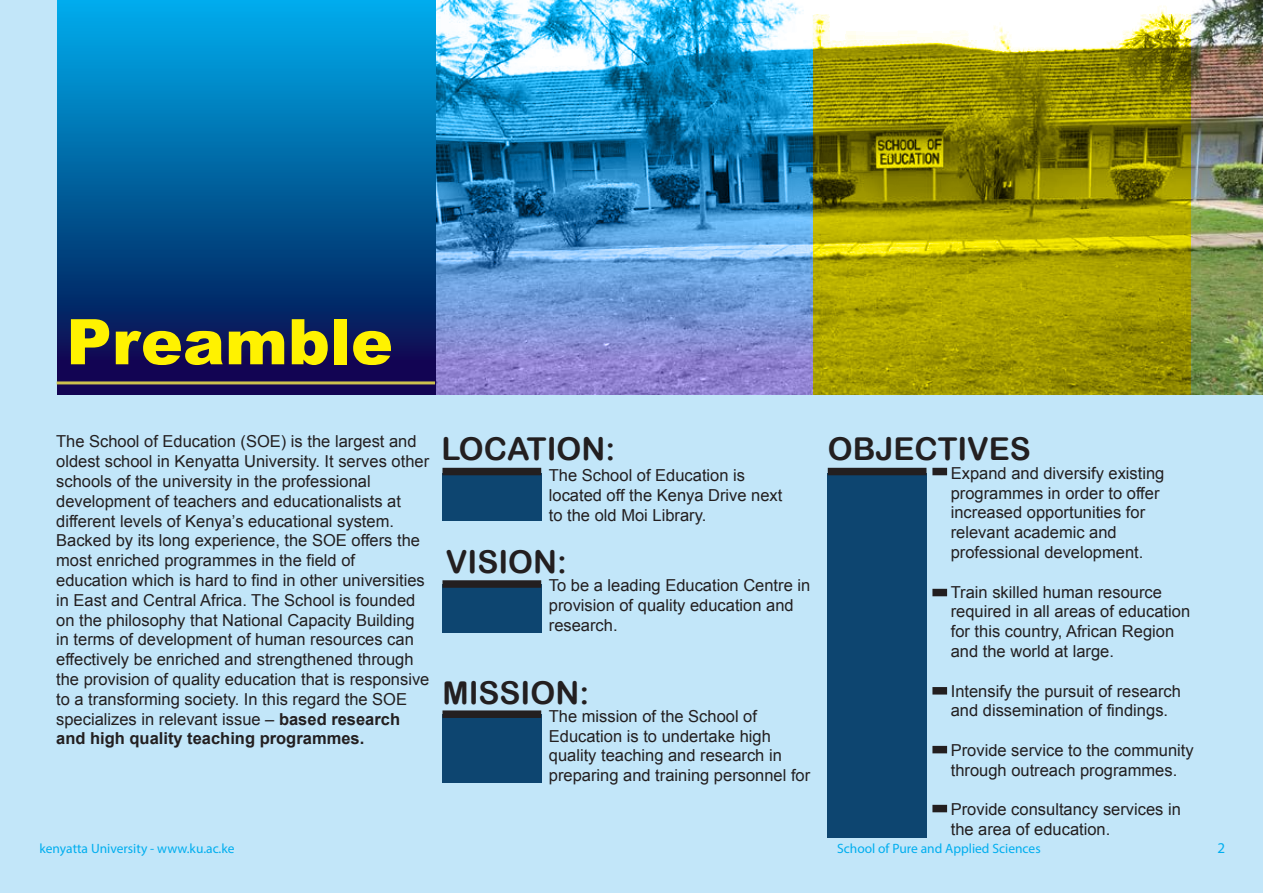
<style>
.page{position:relative;width:1263px;height:893px;background:#c2e6f9}
.page>*{position:absolute;margin:0;border:0;box-sizing:border-box;transform-origin:0 0}
.t1{font:900 63px "Arial";color:#fff200}
.t2{font:31.5px "Arial Rounded MT Bold";color:#231f20}
.t3{font:16.5px/19.8px "Arial";color:#231f20}
.t4{font:15px "Myriad Pro";color:#00aeef}
.t5{font:13.5px "Myriad Pro";color:#00aeef}
.s1{font-weight:700}
</style>
<div class="page">
<img style="left:1191px;top:0;width:72px;height:394px">
<svg style="left:435px;top:0;width:378px;height:394px;background:#5496ce"></svg>
<div style="left:442px;top:714px;width:99px;height:68px;background:#0d4570"></div>
<div style="left:442px;top:710px;width:99px;height:8px;background:#231f20"></div>
<div style="left:442px;top:584px;width:99px;height:48px;background:#0d4570"></div>
<div style="left:442px;top:580px;width:99px;height:8px;background:#231f20"></div>
<div style="left:442px;top:473px;width:99px;height:48px;background:#0d4570"></div>
<div style="left:442px;top:468px;width:99px;height:7px;background:#231f20"></div>
<div style="left:828px;top:473px;width:98px;height:364px;background:#0d4570"></div>
<div style="left:828px;top:468px;width:98px;height:7px;background:#231f20"></div>
<div style="left:932px;top:468px;width:15px;height:7px;background:#231f20"></div>
<div style="left:932px;top:589px;width:15px;height:7px;background:#231f20"></div>
<div style="left:932px;top:687px;width:15px;height:7px;background:#231f20"></div>
<div style="left:932px;top:746px;width:15px;height:7px;background:#231f20"></div>
<div style="left:932px;top:805px;width:15px;height:7px;background:#231f20"></div>
<div style="left:57px;top:0;width:378px;height:394px;background:linear-gradient(to bottom,#00b0ec,#0c0245)"></div>
<hr style="left:57px;top:381px;width:378px;height:3px;background:#ccc04e">
<svg style="left:813px;top:0;width:378px;height:395px;background:#a59e1c"></svg>
<h1 class="t1" style="left:66px;top:296px;width:328px">Preamble</h1>
<p class="t3" style="left:56px;top:432px;width:375px">The School of Education (SOE) is the largest and oldest school in Kenyatta University. It serves other schools of the university in the professional development of teachers and educationalists at different levels of Kenya’s educational system.<br>Backed by its long experience, the SOE offers the most enriched programmes in the field of education which is hard to find in other universities in East and Central Africa. The School is founded on the philosophy that National Capacity Building in terms of development of human resources can effectively be enriched and strengthened through the provision of quality education that is responsive to a transforming society. In this regard the SOE specializes in relevant issue – <span class="s1">based research and high quality teaching programmes.</span></p>
<h2 class="t2" style="left:441px;top:430px;width:175px">LOCATION:</h2>
<p class="t3" style="left:549px;top:466px;width:235px">The School of Education is located off the Kenya Drive next to the old Moi Library.</p>
<h2 class="t2" style="left:446px;top:544px;width:123px">VISION:</h2>
<p class="t3" style="left:549px;top:576px;width:263px">To be a leading Education Centre in provision of quality education and research.</p>
<h2 class="t2" style="left:442px;top:674px;width:148px">MISSION:</h2>
<p class="t3" style="left:549px;top:706px;width:263px">The mission of the School of<br>Education is to undertake high quality teaching and research in preparing and training personnel for</p>
<p class="t5" style="left:40px;top:841px;width:196px">kenyatta University - www.ku.ac.ke</p>
<h2 class="t2" style="left:828px;top:430px;width:205px">OBJECTIVES</h2>
<p class="t3" style="left:951px;top:463px;width:215px">Expand and diversify existing programmes in order to offer increased opportunities for relevant academic and professional development.</p>
<p class="t3" style="left:951px;top:582px;width:241px">Train skilled human resource required in all areas of education for this country, African Region and the world at large.</p>
<p class="t3" style="left:951px;top:681px;width:232px">Intensify the pursuit of research and dissemination of findings.</p>
<p class="t3" style="left:951px;top:740px;width:244px">Provide service to the community through outreach programmes.</p>
<p class="t3" style="left:951px;top:800px;width:232px">Provide consultancy services in the area of education.</p>
<p class="t5" style="left:837px;top:841px;width:205px">School of Pure and Applied Sciences</p>
<p class="t4" style="left:1217px;top:839px;width:9px">2</p>
</div>
